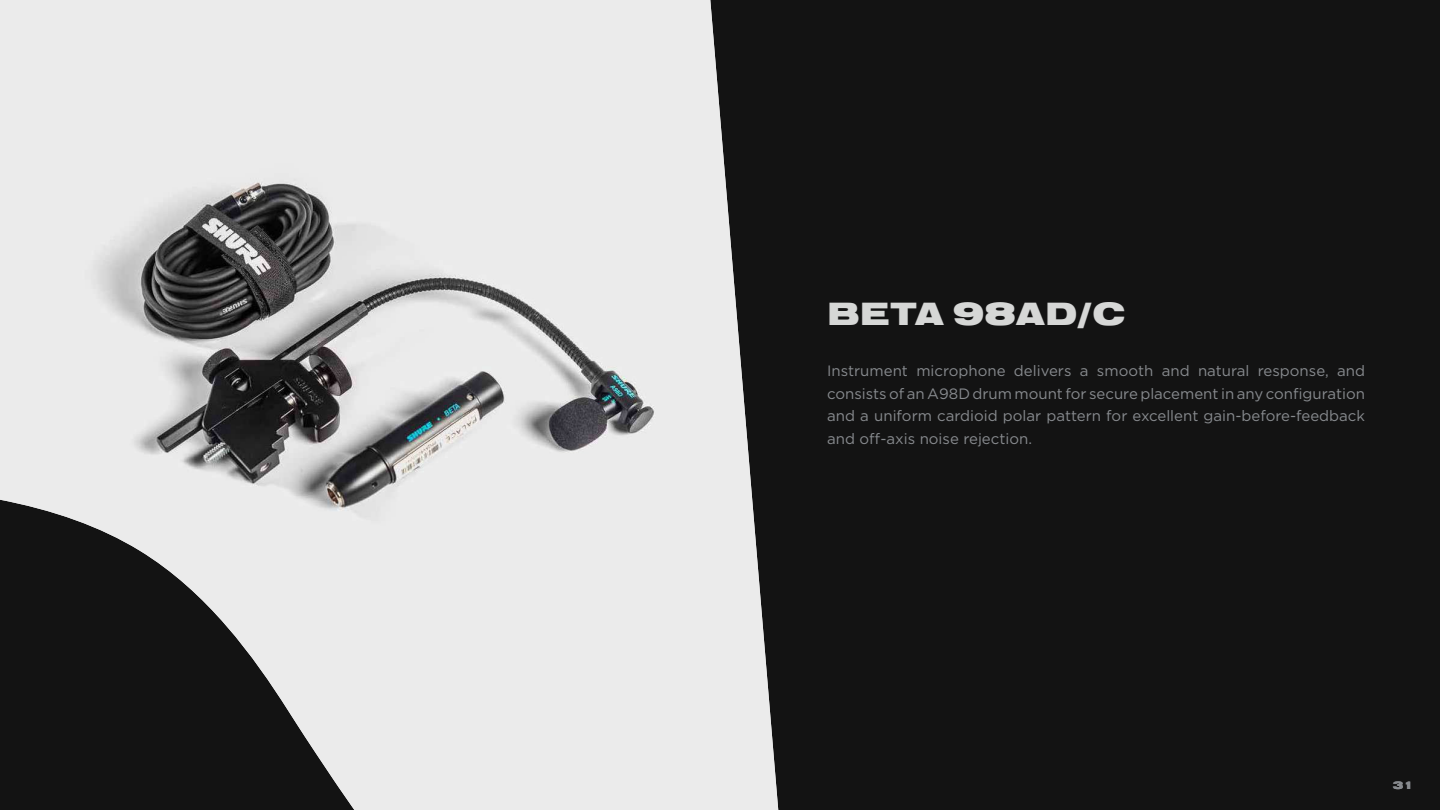
<style>
.page{position:relative;width:1440px;height:810px;background:#131313}
.page>*{position:absolute;margin:0;border:0;box-sizing:border-box;transform-origin:0 0}
.t1{font:33.45px "Nimbus Sans DOT Blac Exte";letter-spacing:.01em;color:#d6d7d6}
.t2{font:15px/22.5px "Gotham";color:#878a8e;text-align:justify}
.t3{font:11.1px "Nimbus Sans DOT Blac Exte";color:#878a8e}
</style>
<div class="page">
<img style="left:0;top:0;width:778px;height:810px">
<h1 class="t1" style="left:827px;top:295px;width:299px">BETA 98AD/C</h1>
<p class="t2" style="left:827px;top:359px;width:539px">Instrument microphone delivers a smooth and natural response, and consists of an A98D drum mount for secure placement in any configuration and a uniform cardioid polar pattern for excellent gain-before-feedback and off-axis noise rejection.</p>
<p class="t3" style="left:1393px;top:779px;width:22px">31</p>
</div>
